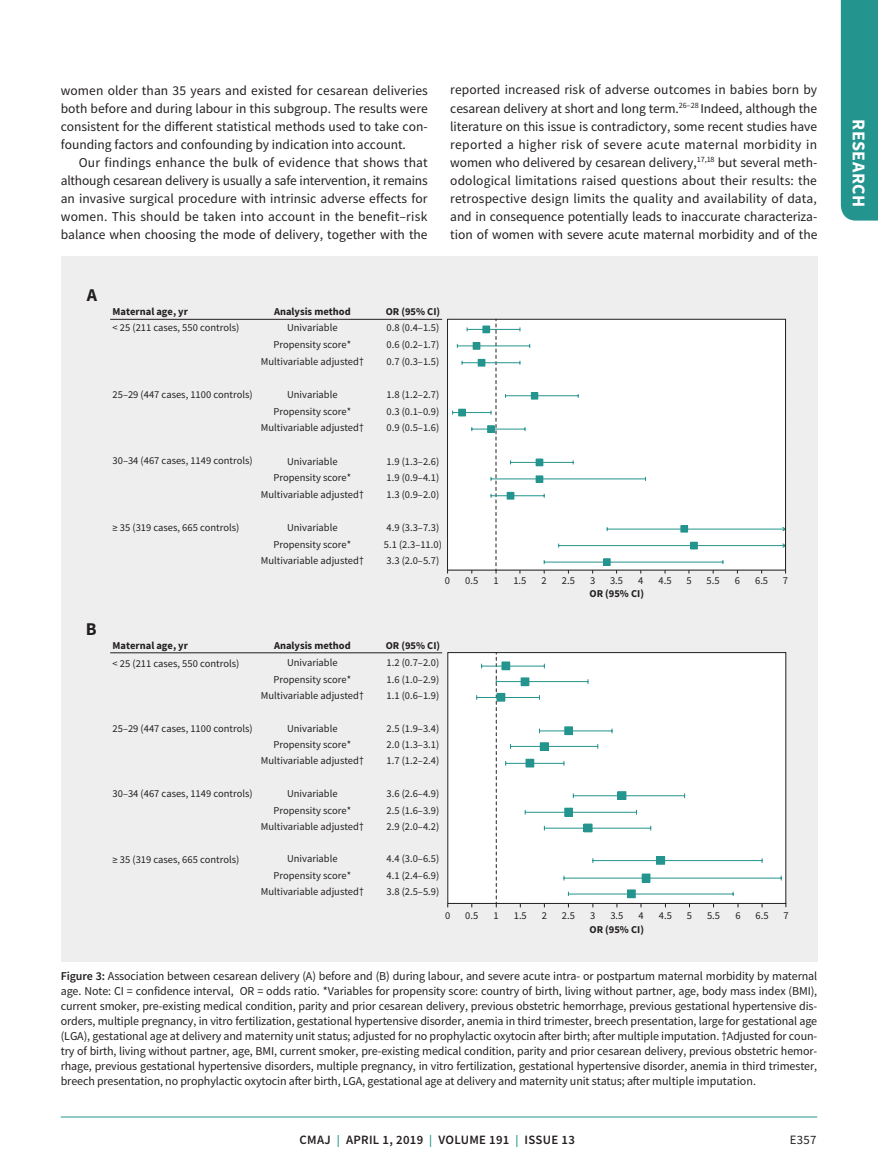
<style>
.page{position:relative;width:878px;height:1175px;background:#fff}
.page>*{position:absolute;margin:0;border:0;box-sizing:border-box;transform-origin:0 0}
.t1{font:700 18px "Source Sans Pro";letter-spacing:.025em;color:#fff}
.t2{font:700 18px "Source Sans Pro";color:#231f20}
.t3{font:13.5px/18px "Source Sans Pro";color:#231f20;text-align:justify}
.t4{font:600 12.75px "Source Sans Pro";letter-spacing:.025em;color:#231f20}
.t5{font:12.75px "Source Sans Pro";color:#231f20}
.t6{font:12px/15px "Source Sans Pro";letter-spacing:-.01em;color:#231f20;text-align:justify}
.t7{font:10.5px/16.4px "Source Sans Pro";color:#231f20;text-align:center}
.t8{font:700 10.5px "Source Sans Pro";color:#231f20}
.s1{font-weight:600}
.s2{font-size:12px;color:#24948e}
</style>
<div class="page">
<div style="left:840px;top:0;width:38px;height:220px;background:#24948e"></div>
<hr style="left:61px;top:1116px;width:756px;height:1px;background:#24948e">
<div style="left:61px;top:256px;width:756px;height:706px;background:#eeeeef"></div>
<div style="left:448px;top:652px;width:337px;height:251px;background:#fff"></div>
<svg style="left:471px;top:654px;width:315px;height:253px"></svg>
<div style="left:627px;top:890px;width:8px;height:7px;background:#24948e"></div>
<div style="left:627px;top:889px;width:8px;height:9px;border:1px solid #24948e"></div>
<hr style="left:110px;top:652px;width:332px;height:1px;background:#231f20">
<div style="left:447px;top:319px;width:340px;height:254px;background:#fff"></div>
<div style="left:603px;top:558px;width:7px;height:7px;background:#24948e"></div>
<div style="left:603px;top:558px;width:7px;height:8px;border:1px solid #24948e"></div>
<div style="left:447px;top:319px;width:338px;height:251px;border:1px solid #231f20"></div>
<hr style="left:110px;top:319px;width:332px;height:1px;background:#231f20">
<p class="t3" style="left:61px;top:81px;width:368px">women older than 35 years and existed for cesarean deliveries both before and during labour in this subgroup. The results were consistent for the different statistical methods used to take con&shy;founding factors and confounding by indication into account.</p>
<p class="t3" style="left:61px;top:153px;width:368px;text-indent:18px">Our findings enhance the bulk of evidence that shows that although cesarean delivery is usually a safe intervention, it remains an invasive surgical procedure with intrinsic adverse effects for women. This should be taken into account in the benefit–risk balance when choosing the mode of delivery, together with the</p>
<p class="t3" style="left:450px;top:81px;width:369px">reported increased risk of adverse outcomes in babies born by cesarean delivery at short and long term.<sup>26–28</sup> Indeed, although the literature on this issue is contradictory, some recent studies have reported a higher risk of severe acute maternal morbidity in women who delivered by cesarean delivery,<sup>17,18</sup> but several meth&shy;odological limitations raised questions about their results: the retrospective design limits the quality and availability of data, and in consequence potentially leads to inaccurate characteriza&shy;tion of women with severe acute maternal morbidity and of the</p>
<h1 class="t2" style="left:87px;top:283px;width:12px">A</h1>
<p class="t8" style="left:113px;top:304px;width:77px">Maternal age, yr</p>
<p class="t7" style="left:113px;top:320px;width:128px">&lt; 25 (211 cases, 550 controls)</p>
<p class="t7" style="left:113px;top:387px;width:142px">25–29 (447 cases, 1100 controls)</p>
<p class="t7" style="left:113px;top:453px;width:142px">30–34 (467 cases, 1149 controls)</p>
<p class="t7" style="left:113px;top:520px;width:128px">≥ 35 (319 cases, 665 controls)</p>
<p class="t8" style="left:274px;top:304px;width:78px">Analysis method</p>
<p class="t7" style="left:261px;top:320px;width:104px">Univariable<br>Propensity score*<br>Multivariable adjusted†</p>
<p class="t7" style="left:261px;top:387px;width:104px">Univariable<br>Propensity score*<br>Multivariable adjusted†</p>
<p class="t7" style="left:261px;top:454px;width:104px">Univariable<br>Propensity score*<br>Multivariable adjusted†</p>
<p class="t7" style="left:261px;top:520px;width:104px">Univariable<br>Propensity score*<br>Multivariable adjusted†</p>
<p class="t8" style="left:385px;top:304px;width:56px">OR (95% CI)</p>
<p class="t7" style="left:386px;top:320px;width:54px;text-align:justify">0.8 (0.4–1.5)<br>0.6 (0.2–1.7)<br>0.7 (0.3–1.5)</p>
<p class="t7" style="left:386px;top:387px;width:54px;text-align:justify">1.8 (1.2–2.7)<br>0.3 (0.1–0.9)<br>0.9 (0.5–1.6)</p>
<p class="t7" style="left:386px;top:454px;width:54px;text-align:justify">1.9 (1.3–2.6)<br>1.9 (0.9–4.1)<br>1.3 (0.9–2.0)</p>
<p class="t7" style="left:384px;top:520px;width:59px;text-align:left">4.9 (3.3–7.3)<br>5.1 (2.3–11.0)<br>3.3 (2.0–5.7)</p>
<h1 class="t2" style="left:86px;top:616px;width:12px">B</h1>
<p class="t8" style="left:113px;top:638px;width:77px">Maternal age, yr</p>
<p class="t7" style="left:113px;top:655px;width:128px">&lt; 25 (211 cases, 550 controls)</p>
<p class="t7" style="left:113px;top:721px;width:142px">25–29 (447 cases, 1100 controls)</p>
<p class="t7" style="left:113px;top:786px;width:142px">30–34 (467 cases, 1149 controls)</p>
<p class="t7" style="left:113px;top:851px;width:128px">≥ 35 (319 cases, 665 controls)</p>
<p class="t8" style="left:274px;top:638px;width:78px">Analysis method</p>
<p class="t7" style="left:261px;top:655px;width:104px">Univariable<br>Propensity score*<br>Multivariable adjusted†</p>
<p class="t7" style="left:261px;top:721px;width:104px">Univariable<br>Propensity score*<br>Multivariable adjusted†</p>
<p class="t7" style="left:261px;top:786px;width:104px">Univariable<br>Propensity score*<br>Multivariable adjusted†</p>
<p class="t7" style="left:261px;top:851px;width:104px">Univariable<br>Propensity score*<br>Multivariable adjusted†</p>
<p class="t7" style="left:445px;top:573px;width:7px">0</p>
<p class="t7" style="left:465px;top:573px;width:15px">0.5</p>
<p class="t7" style="left:493px;top:573px;width:7px">1</p>
<p class="t7" style="left:513px;top:573px;width:15px">1.5</p>
<p class="t7" style="left:541px;top:573px;width:7px">2</p>
<p class="t7" style="left:562px;top:573px;width:15px">2.5</p>
<p class="t7" style="left:590px;top:573px;width:7px">3</p>
<p class="t7" style="left:610px;top:573px;width:15px">3.5</p>
<p class="t7" style="left:638px;top:573px;width:7px">4</p>
<p class="t7" style="left:658px;top:573px;width:15px">4.5</p>
<p class="t7" style="left:686px;top:573px;width:7px">5</p>
<p class="t7" style="left:706px;top:573px;width:15px">5.5</p>
<p class="t7" style="left:734px;top:573px;width:7px">6</p>
<p class="t7" style="left:755px;top:573px;width:15px">6.5</p>
<p class="t7" style="left:783px;top:573px;width:7px">7</p>
<p class="t8" style="left:589px;top:587px;width:56px">OR (95% CI)</p>
<p class="t8" style="left:385px;top:638px;width:56px">OR (95% CI)</p>
<p class="t7" style="left:386px;top:655px;width:54px;text-align:justify">1.2 (0.7–2.0)<br>1.6 (1.0–2.9)<br>1.1 (0.6–1.9)</p>
<p class="t7" style="left:386px;top:721px;width:54px;text-align:justify">2.5 (1.9–3.4)<br>2.0 (1.3–3.1)<br>1.7 (1.2–2.4)</p>
<p class="t7" style="left:386px;top:786px;width:54px;text-align:justify">3.6 (2.6–4.9)<br>2.5 (1.6–3.9)<br>2.9 (2.0–4.2)</p>
<p class="t7" style="left:386px;top:851px;width:54px;text-align:justify">4.4 (3.0–6.5)<br>4.1 (2.4–6.9)<br>3.8 (2.5–5.9)</p>
<p class="t7" style="left:445px;top:907px;width:7px">0</p>
<p class="t7" style="left:465px;top:907px;width:15px">0.5</p>
<p class="t7" style="left:493px;top:907px;width:7px">1</p>
<p class="t7" style="left:514px;top:907px;width:15px">1.5</p>
<p class="t7" style="left:541px;top:907px;width:7px">2</p>
<p class="t7" style="left:562px;top:907px;width:15px">2.5</p>
<p class="t7" style="left:590px;top:907px;width:7px">3</p>
<p class="t7" style="left:610px;top:907px;width:15px">3.5</p>
<p class="t7" style="left:638px;top:907px;width:7px">4</p>
<p class="t7" style="left:659px;top:907px;width:15px">4.5</p>
<p class="t7" style="left:687px;top:907px;width:7px">5</p>
<p class="t7" style="left:707px;top:907px;width:15px">5.5</p>
<p class="t7" style="left:735px;top:907px;width:7px">6</p>
<p class="t7" style="left:755px;top:907px;width:15px">6.5</p>
<p class="t7" style="left:783px;top:907px;width:7px">7</p>
<p class="t8" style="left:589px;top:922px;width:56px">OR (95% CI)</p>
<p class="t6" style="left:61px;top:968px;width:758px"><span class="s1">Figure 3:</span> Association between cesarean delivery (A) before and (B) during labour, and severe acute intra- or postpartum maternal morbidity by maternal age. Note: CI = confidence interval, OR = odds ratio. *Variables for propensity score: country of birth, living without partner, age, body mass index (BMI), current smoker, pre-existing medical condition, parity and prior cesarean delivery, previous obstetric hemorrhage, previous gestational hypertensive dis&shy;orders, multiple pregnancy, in vitro fertilization, gestational hypertensive disorder, anemia in third trimester, breech presentation, large for gestational age (LGA), gestational age at delivery and maternity unit status; adjusted for no prophylactic oxytocin after birth; after multiple imputation. †Adjusted for coun&shy;try of birth, living without partner, age, BMI, current smoker, pre-existing medical condition, parity and prior cesarean delivery, previous obstetric hemor&shy;rhage, previous gestational hypertensive disorders, multiple pregnancy, in vitro fertilization, gestational hypertensive disorder, anemia in third trimester, breech presentation, no prophylactic oxytocin after birth, LGA, gestational age at delivery and maternity unit status; after multiple imputation.</p>
<p class="t4" style="left:299px;top:1131px;width:277px">CMAJ <span class="s2">|</span> APRIL 1, 2019 <span class="s2">|</span> VOLUME 191 <span class="s2">|</span> ISSUE 13</p>
<p class="t5" style="left:789px;top:1132px;width:28px">E357</p>
<h1 class="t1" style="left:871px;top:119px;width:89px;rotate:90deg">RESEARCH</h1>
</div>
